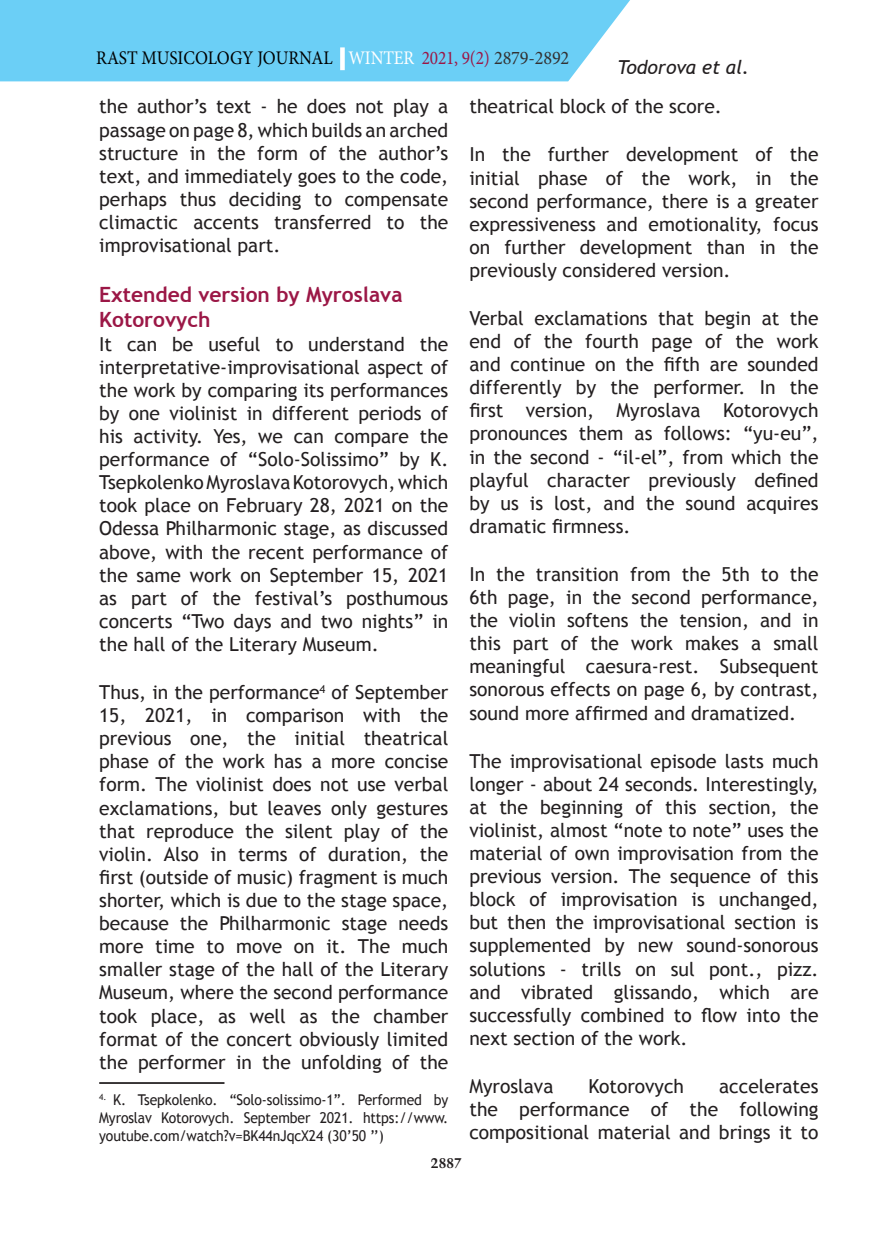
<style>
.page{position:relative;width:893px;height:1241px;background:#fff}
.page>*{position:absolute;margin:0;border:0;box-sizing:border-box;transform-origin:0 0}
.t1{font:700 21px/25.2px "Trebuchet MS";color:#9b1746}
.t2{font:19.25px/23.1px "Trebuchet MS";color:#231f20;text-align:justify}
.t3{font:19.25px "Minion Pro";letter-spacing:-.01em;color:#000;scale:.9 1}
.t4{font:italic 19.25px "Trebuchet MS";color:#231f20}
.t5{font:14.88px/17.8px "Trebuchet MS";letter-spacing:-.01em;color:#231f20;text-align:justify;scale:.94 1}
.t6{font:700 14px "Trump Mediaeval";color:#231f20}
.s1{color:#fff}
.s2{color:#9b1746}
.s3{color:#333233}
</style>
<div class="page">
<div style="left:0;top:0;width:630px;height:81px;background:#6bcff6"></div>
<div style="left:340px;top:47px;width:5px;height:23px;border:4px solid #fff"></div>
<hr style="left:99px;top:1081px;width:125px;height:2px;background:#231f20">
<p class="t3" style="left:96px;top:45px;width:527px">RAST MUSICOLOGY JOURNAL <span class="s1">| WINTER</span> <span class="s2">2021, 9(2)</span> <span class="s3">2879-2892</span></p>
<p class="t4" style="left:618px;top:56px;width:133px">Todorova et al.</p>
<p class="t2" style="left:99px;top:95px;width:351px">the author’s text - he does not play a passage on page 8, which builds an arched structure in the form of the author’s text, and immediately goes to the code, perhaps thus deciding to compensate climactic accents transferred to the improvisational part.</p>
<p class="t1" style="left:99px;top:282px;width:305px">Extended version by Myroslava<br>Kotorovych</p>
<p class="t2" style="left:99px;top:332px;width:351px">It can be useful to understand the interpretative-improvisational aspect of the work by comparing its performances by one violinist in different periods of his activity. Yes, we can compare the performance of “Solo-Solissimo” by K.<br>Tsepkolenko Myroslava Kotorovych, which took place on February 28, 2021 on the Odessa Philharmonic stage, as discussed above, with the recent performance of the same work on September 15, 2021 as part of the festival’s posthumous concerts “Two days and two nights” in the hall of the Literary Museum.</p>
<p class="t2" style="left:99px;top:680px;width:351px">Thus, in the performance<sup>4</sup> of September 15, 2021, in comparison with the previous one, the initial theatrical phase of the work has a more concise form. The violinist does not use verbal exclamations, but leaves only gestures that reproduce the silent play of the violin. Also in terms of duration, the first (outside of music) fragment is much shorter, which is due to the stage space, because the Philharmonic stage needs more time to move on it. The much smaller stage of the hall of the Literary Museum, where the second performance took place, as well as the chamber format of the concert obviously limited the performer in the unfolding of the</p>
<p class="t5" style="left:99px;top:1090px;width:373px"><sup>4.</sup> K. Tsepkolenko. “Solo-solissimo-1”. Performed by Myroslav Kotorovych. September 2021. https://www. youtube.com/watch?v=BK44nJqcX24 (30’50 ’’)</p>
<p class="t2" style="left:469px;top:95px;width:254px">theatrical block of the score.</p>
<p class="t2" style="left:469px;top:143px;width:351px">In the further development of the initial phase of the work, in the second performance, there is a greater expressiveness and emotionality, focus on further development than in the previously considered version.</p>
<p class="t2" style="left:469px;top:307px;width:351px">Verbal exclamations that begin at the end of the fourth page of the work and continue on the fifth are sounded differently by the performer. In the first version, Myroslava Kotorovych pronounces them as follows: “yu-eu”, in the second - “il-el”, from which the playful character previously defined by us is lost, and the sound acquires dramatic firmness.</p>
<p class="t2" style="left:469px;top:562px;width:351px">In the transition from the 5th to the 6th page, in the second performance, the violin softens the tension, and in this part of the work makes a small meaningful caesura-rest. Subsequent sonorous effects on page 6, by contrast, sound more affirmed and dramatized.</p>
<p class="t2" style="left:469px;top:749px;width:351px">The improvisational episode lasts much longer - about 24 seconds. Interestingly, at the beginning of this section, the violinist, almost “note to note” uses the material of own improvisation from the previous version. The sequence of this block of improvisation is unchanged, but then the improvisational section is supplemented by new sound-sonorous solutions - trills on sul pont., pizz. and vibrated glissando, which are successfully combined to flow into the next section of the work.</p>
<p class="t2" style="left:469px;top:1074px;width:86px">Myroslava</p>
<p class="t2" style="left:589px;top:1074px;width:97px">Kotorovych</p>
<p class="t2" style="left:469px;top:1074px;width:351px;text-indent:250px">accelerates the performance of the following compositional material and brings it to</p>
<p class="t6" style="left:431px;top:1153px;width:33px">2887</p>
</div>
